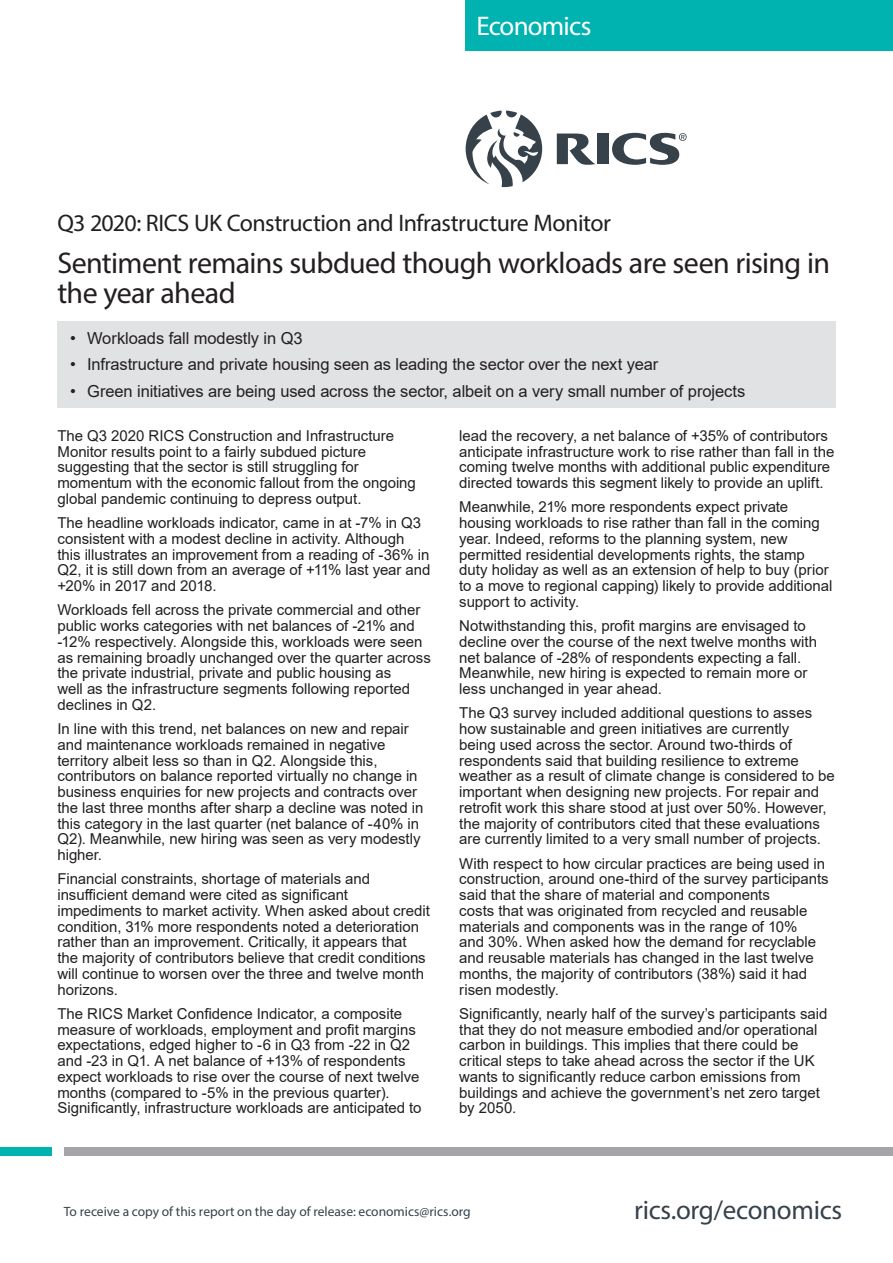
<style>
.page{position:relative;width:893px;height:1263px;background:#fff}
.page>*{position:absolute;margin:0;border:0;box-sizing:border-box;transform-origin:0 0}
.Document_Cover_Sub-t{font:30px/30px "Myriad Pro";letter-spacing:-.02em;color:#231f20}
.t1{font:27px "Myriad Pro";letter-spacing:-.01em;color:#36414a}
.t2{font:27px "Myriad Pro";letter-spacing:-.03em;color:#fff}
.Document_Cover_Sub-t-2{font:24px "Myriad Pro";letter-spacing:-.02em;color:#231f20}
.t3{font:16.5px "Arial";letter-spacing:-.005em;color:#231f20}
.Body_Text{font:15px/15.8px "Arial";color:#231f20}
.t4{font:13.5px "Myriad Pro";color:#36414a}
</style>
<div class="page">
<div style="left:466px;top:0;width:427px;height:51px;background:#00b3b0"></div>
<svg style="left:466px;top:111px;width:76px;height:76px"></svg>
<svg style="left:612px;top:133px;width:75px;height:32px"></svg>
<svg style="left:557px;top:133px;width:38px;height:32px"></svg>
<div style="left:597px;top:134px;width:12px;height:30px;background:#36414a"></div>
<div style="left:0;top:1147px;width:51px;height:8px;background:#00b3b0"></div>
<div style="left:64px;top:1147px;width:829px;height:8px;background:#a4a5a9"></div>
<div style="left:57px;top:321px;width:779px;height:86px;background:#e1e2e4"></div>
<h2 class="t2" style="left:476px;top:10px;width:116px">Economics</h2>
<p class="Document_Cover_Sub-t-2" style="left:57px;top:208px;width:555px">Q3 2020: RICS UK Construction and Infrastructure Monitor</p>
<p class="Document_Cover_Sub-t" style="left:57px;top:248px;width:774px">Sentiment remains subdued though workloads are seen rising in the year ahead</p>
<p class="t3" style="left:70px;top:326px;width:234px">• Workloads fall modestly in Q3</p>
<p class="t3" style="left:70px;top:353px;width:590px">• Infrastructure and private housing seen as leading the sector over the next year</p>
<p class="t3" style="left:70px;top:379px;width:677px">• Green initiatives are being used across the sector, albeit on a very small number of projects</p>
<p class="Body_Text" style="left:57px;top:428px;width:360px">The Q3 2020 RICS Construction and Infrastructure Monitor results point to a fairly subdued picture suggesting that the sector is still struggling for momentum with the economic fallout from the ongoing global pandemic continuing to depress output.</p>
<p class="Body_Text" style="left:57px;top:515px;width:375px">The headline workloads indicator, came in at -7% in Q3 consistent with a modest decline in activity. Although this illustrates an improvement from a reading of -36% in Q2, it is still down from an average of +11% last year and +20% in 2017 and 2018.</p>
<p class="Body_Text" style="left:57px;top:602px;width:375px">Workloads fell across the private commercial and other public works categories with net balances of -21% and -12% respectively. Alongside this, workloads were seen as remaining broadly unchanged over the quarter across the private industrial, private and public housing as<br>well as the infrastructure segments following reported declines in Q2.</p>
<p class="Body_Text" style="left:57px;top:721px;width:367px">In line with this trend, net balances on new and repair and maintenance workloads remained in negative territory albeit less so than in Q2. Alongside this, contributors on balance reported virtually no change in business enquiries for new projects and contracts over the last three months after sharp a decline was noted in this category in the last quarter (net balance of -40% in Q2). Meanwhile, new hiring was seen as very modestly higher.</p>
<p class="Body_Text" style="left:57px;top:871px;width:374px">Financial constraints, shortage of materials and insufficient demand were cited as significant impediments to market activity. When asked about credit condition, 31% more respondents noted a deterioration rather than an improvement. Critically, it appears that the majority of contributors believe that credit conditions will continue to worsen over the three and twelve month horizons.</p>
<p class="Body_Text" style="left:57px;top:1006px;width:366px">The RICS Market Confidence Indicator, a composite measure of workloads, employment and profit margins expectations, edged higher to -6 in Q3 from -22 in Q2 and -23 in Q1. A net balance of +13% of respondents expect workloads to rise over the course of next twelve months (compared to -5% in the previous quarter).<br>Significantly, infrastructure workloads are anticipated to</p>
<p class="Body_Text" style="left:459px;top:428px;width:377px">lead the recovery, a net balance of +35% of contributors anticipate infrastructure work to rise rather than fall in the coming twelve months with additional public expenditure directed towards this segment likely to provide an uplift.</p>
<p class="Body_Text" style="left:459px;top:499px;width:375px">Meanwhile, 21% more respondents expect private housing workloads to rise rather than fall in the coming year. Indeed, reforms to the planning system, new permitted residential developments rights, the stamp duty holiday as well as an extension of help to buy (prior to a move to regional capping) likely to provide additional support to activity.</p>
<p class="Body_Text" style="left:459px;top:618px;width:359px">Notwithstanding this, profit margins are envisaged to decline over the course of the next twelve months with net balance of -28% of respondents expecting a fall.<br>Meanwhile, new hiring is expected to remain more or less unchanged in year ahead.</p>
<p class="Body_Text" style="left:459px;top:705px;width:377px">The Q3 survey included additional questions to asses how sustainable and green initiatives are currently<br>being used across the sector. Around two-thirds of respondents said that building resilience to extreme weather as a result of climate change is considered to be important when designing new projects. For repair and retrofit work this share stood at just over 50%. However, the majority of contributors cited that these evaluations are currently limited to a very small number of projects.</p>
<p class="Body_Text" style="left:459px;top:855px;width:371px">With respect to how circular practices are being used in construction, around one-third of the survey participants said that the share of material and components<br>costs that was originated from recycled and reusable materials and components was in the range of 10%<br>and 30%. When asked how the demand for recyclable and reusable materials has changed in the last twelve months, the majority of contributors (38%) said it had risen modestly.</p>
<p class="Body_Text" style="left:459px;top:1006px;width:370px">Significantly, nearly half of the survey’s participants said that they do not measure embodied and/or operational carbon in buildings. This implies that there could be critical steps to take ahead across the sector if the UK wants to significantly reduce carbon emissions from buildings and achieve the government’s net zero target by 2050.</p>
<p class="t4" style="left:64px;top:1203px;width:408px">To receive a copy of this report on the day of release: economics@rics.org</p>
<h2 class="t1" style="left:634px;top:1194px;width:210px">rics.org/economics</h2>
</div>
